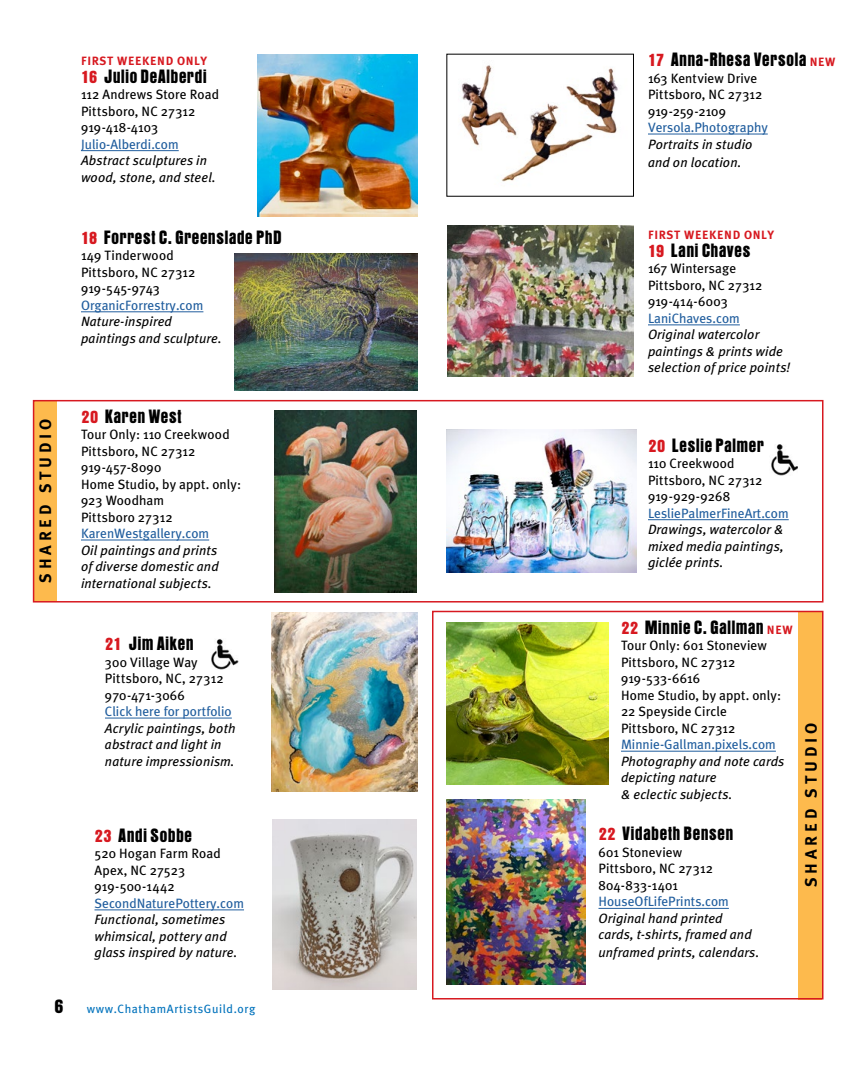
<style>
.page{position:relative;width:864px;height:1067px;background:#fff}
.page>*{position:absolute;margin:0;border:0;box-sizing:border-box;transform-origin:0 0}
.t1{font:700 16.5px "Meta Plus";letter-spacing:.23em;color:#000}
.t2{font:700 condensed 16.5px "OPTI Aurora";color:#000}
.t3{font:700 condensed 15px "OPTI Aurora";letter-spacing:.01em;color:#000}
.MAIN_-_description{font:italic 13.5px/16.5px "Meta Plus";letter-spacing:.01em;color:#000}
.t4{font:13.5px/16.5px "Meta Plus";letter-spacing:.01em;color:#000}
.MAIN_-_website{font:13.5px "Meta Plus";color:#215e9e}
.t5{font:700 12px "Meta Plus";letter-spacing:.05em;color:#d71920}
.t6{font:12px "Meta Plus";letter-spacing:.05em;color:#0072bc}
.s1{color:#d71920}
.s2{font-style:normal}
.s3{font-style:normal;color:#215e9e}
.s4{font-family:"Meta Plus";font-stretch:normal;font-size:12px;color:#d71920}
</style>
<div class="page">
<hr style="left:81px;top:150px;width:98px;height:1px;background:#215e9e">
<hr style="left:648px;top:134px;width:120px;height:1px;background:#215e9e">
<hr style="left:648px;top:324px;width:92px;height:1px;background:#215e9e">
<hr style="left:81px;top:539px;width:128px;height:1px;background:#215e9e">
<hr style="left:81px;top:311px;width:122px;height:1px;background:#215e9e">
<hr style="left:648px;top:519px;width:141px;height:1px;background:#215e9e">
<hr style="left:105px;top:717px;width:127px;height:1px;background:#215e9e">
<hr style="left:621px;top:751px;width:155px;height:1px;background:#215e9e">
<hr style="left:598px;top:908px;width:131px;height:1px;background:#215e9e">
<hr style="left:94px;top:909px;width:150px;height:1px;background:#215e9e">
<img style="left:771px;top:444px;width:27px;height:31px">
<img style="left:211px;top:639px;width:27px;height:30px">
<img style="left:257px;top:54px;width:160px;height:162px">
<img style="left:234px;top:254px;width:184px;height:136px">
<img style="left:272px;top:612px;width:146px;height:180px">
<img style="left:461px;top:65px;width:157px;height:117px">
<img style="left:448px;top:225px;width:186px;height:151px">
<img style="left:272px;top:820px;width:145px;height:169px">
<div style="left:33px;top:400px;width:24px;height:201px;background:#fdba4d"></div>
<div style="left:33px;top:400px;width:791px;height:202px;border:2px solid #d71920"></div>
<div style="left:799px;top:610px;width:23px;height:389px;background:#fdba4d"></div>
<div style="left:432px;top:610px;width:392px;height:389px;border:2px solid #d71920"></div>
<img style="left:447px;top:800px;width:138px;height:184px">
<img style="left:447px;top:622px;width:162px;height:162px">
<img style="left:275px;top:410px;width:142px;height:182px">
<img style="left:447px;top:429px;width:190px;height:143px">
<p class="t5" style="left:81px;top:54px;width:128px">FIRST WEEKEND ONLY</p>
<p class="t3" style="left:81px;top:66px;width:127px"><span class="s1">16</span> Julio DeAlberdi</p>
<p class="t4" style="left:81px;top:86px;width:140px">112 Andrews Store Road<br>Pittsboro, NC 27312</p>
<p class="t4" style="left:81px;top:119px;width:79px">919-418-4103</p>
<p class="MAIN_-_website" style="left:81px;top:136px;width:99px">Julio-Alberdi.com</p>
<p class="MAIN_-_description" style="left:81px;top:152px;width:136px">Abstract sculptures in wood, stone, and steel.</p>
<p class="t1" style="left:36px;top:582px;width:166px;rotate:-90deg">SHARED STUDIO</p>
<p class="t3" style="left:81px;top:227px;width:202px"><span class="s1">18</span> Forrest C. Greenslade PhD</p>
<p class="t4" style="left:81px;top:247px;width:116px">149 Tinderwood<br>Pittsboro, NC 27312</p>
<p class="t4" style="left:81px;top:280px;width:80px">919-545-9743</p>
<p class="MAIN_-_website" style="left:81px;top:297px;width:124px">OrganicForrestry.com</p>
<p class="MAIN_-_description" style="left:81px;top:313px;width:142px">Nature-inspired paintings and sculpture.</p>
<p class="t3" style="left:81px;top:405px;width:102px"><span class="s1">20</span> Karen West</p>
<p class="t4" style="left:81px;top:426px;width:150px">Tour Only: 110 Creekwood<br>Pittsboro, NC 27312</p>
<p class="t4" style="left:81px;top:459px;width:82px">919-457-8090</p>
<p class="t4" style="left:81px;top:475px;width:162px">Home Studio, by appt. only:<br>923 Woodham<br>Pittsboro 27312</p>
<p class="MAIN_-_website" style="left:81px;top:525px;width:130px">KarenWestgallery.com</p>
<p class="MAIN_-_description" style="left:81px;top:541px;width:139px;text-align:justify">Oil paintings and prints of diverse domestic and international subjects.</p>
<p class="t3" style="left:105px;top:633px;width:90px"><span class="s1">21</span> Jim Aiken</p>
<p class="t4" style="left:105px;top:654px;width:120px">300 Village Way<br>Pittsboro, NC, 27312</p>
<p class="MAIN_-_description" style="left:105px;top:687px;width:132px"><span class="s2">970-471-3066<br></span><span class="s3">Click here for portfolio<br></span>Acrylic paintings, both abstract and light in nature impressionism.</p>
<p class="t3" style="left:94px;top:824px;width:99px"><span class="s1">23</span> Andi Sobbe</p>
<p class="t4" style="left:94px;top:845px;width:128px">520 Hogan Farm Road<br>Apex, NC 27523</p>
<p class="t4" style="left:94px;top:878px;width:82px">919-500-1442</p>
<p class="MAIN_-_website" style="left:94px;top:895px;width:151px">SecondNaturePottery.com</p>
<p class="MAIN_-_description" style="left:94px;top:911px;width:144px">Functional, sometimes whimsical, pottery and glass inspired by nature.</p>
<p class="t2" style="left:54px;top:993px;width:11px">6</p>
<p class="t6" style="left:87px;top:1001px;width:170px">www.ChathamArtistsGuild.org</p>
<p class="t3" style="left:648px;top:49px;width:189px"><span class="s1">17</span> Anna-Rhesa Versola <span class="s4">NEW</span></p>
<p class="t4" style="left:648px;top:69px;width:116px">163 Kentview Drive<br>Pittsboro, NC 27312</p>
<p class="t4" style="left:648px;top:102px;width:80px">919-259-2109</p>
<p class="MAIN_-_website" style="left:648px;top:120px;width:121px">Versola.Photography</p>
<p class="MAIN_-_description" style="left:648px;top:135px;width:106px;line-height:18px">Portraits in studio and on location.</p>
<p class="t5" style="left:648px;top:228px;width:128px">FIRST WEEKEND ONLY</p>
<p class="t3" style="left:648px;top:240px;width:104px"><span class="s1">19</span> Lani Chaves</p>
<p class="t4" style="left:648px;top:260px;width:116px">167 Wintersage<br>Pittsboro, NC 27312</p>
<p class="t4" style="left:648px;top:293px;width:81px">919-414-6003</p>
<p class="MAIN_-_website" style="left:648px;top:310px;width:93px">LaniChaves.com</p>
<p class="MAIN_-_description" style="left:648px;top:326px;width:144px">Original watercolor paintings &amp; prints wide selection of price points!</p>
<p class="t3" style="left:648px;top:434px;width:118px"><span class="s1">20</span> Leslie Palmer</p>
<p class="t4" style="left:648px;top:455px;width:116px">110 Creekwood<br>Pittsboro, NC 27312</p>
<p class="t4" style="left:648px;top:488px;width:84px">919-929-9268</p>
<p class="MAIN_-_website" style="left:648px;top:505px;width:142px">LesliePalmerFineArt.com</p>
<p class="MAIN_-_description" style="left:648px;top:521px;width:137px;text-align:justify">Drawings, watercolor &amp; mixed media paintings, giclée prints.</p>
<p class="t3" style="left:621px;top:616px;width:173px"><span class="s1">22</span> Minnie C. Gallman <span class="s4">NEW</span></p>
<p class="t4" style="left:621px;top:637px;width:147px">Tour Only: 601 Stoneview<br>Pittsboro, NC 27312</p>
<p class="t4" style="left:621px;top:670px;width:81px">919-533-6616</p>
<p class="t4" style="left:621px;top:686px;width:162px">Home Studio, by appt. only:<br>22 Speyside Circle<br>Pittsboro, NC 27312</p>
<p class="MAIN_-_website" style="left:621px;top:736px;width:156px">Minnie-Gallman.pixels.com</p>
<p class="MAIN_-_description" style="left:621px;top:752px;width:165px">Photography and note cards depicting nature<br>&amp; eclectic subjects.</p>
<p class="t3" style="left:598px;top:823px;width:136px"><span class="s1">22</span> Vidabeth Bensen</p>
<p class="t4" style="left:598px;top:843px;width:116px">601 Stoneview<br>Pittsboro, NC 27312</p>
<p class="t4" style="left:598px;top:876px;width:81px">804-833-1401</p>
<p class="MAIN_-_website" style="left:598px;top:894px;width:132px">HouseOfLifePrints.com</p>
<p class="MAIN_-_description" style="left:598px;top:909px;width:155px">Original hand printed cards, t-shirts, framed and</p>
<p class="MAIN_-_description" style="left:598px;top:944px;width:162px">unframed prints, calendars.</p>
<p class="t1" style="left:802px;top:887px;width:166px;rotate:-90deg">SHARED STUDIO</p>
</div>
